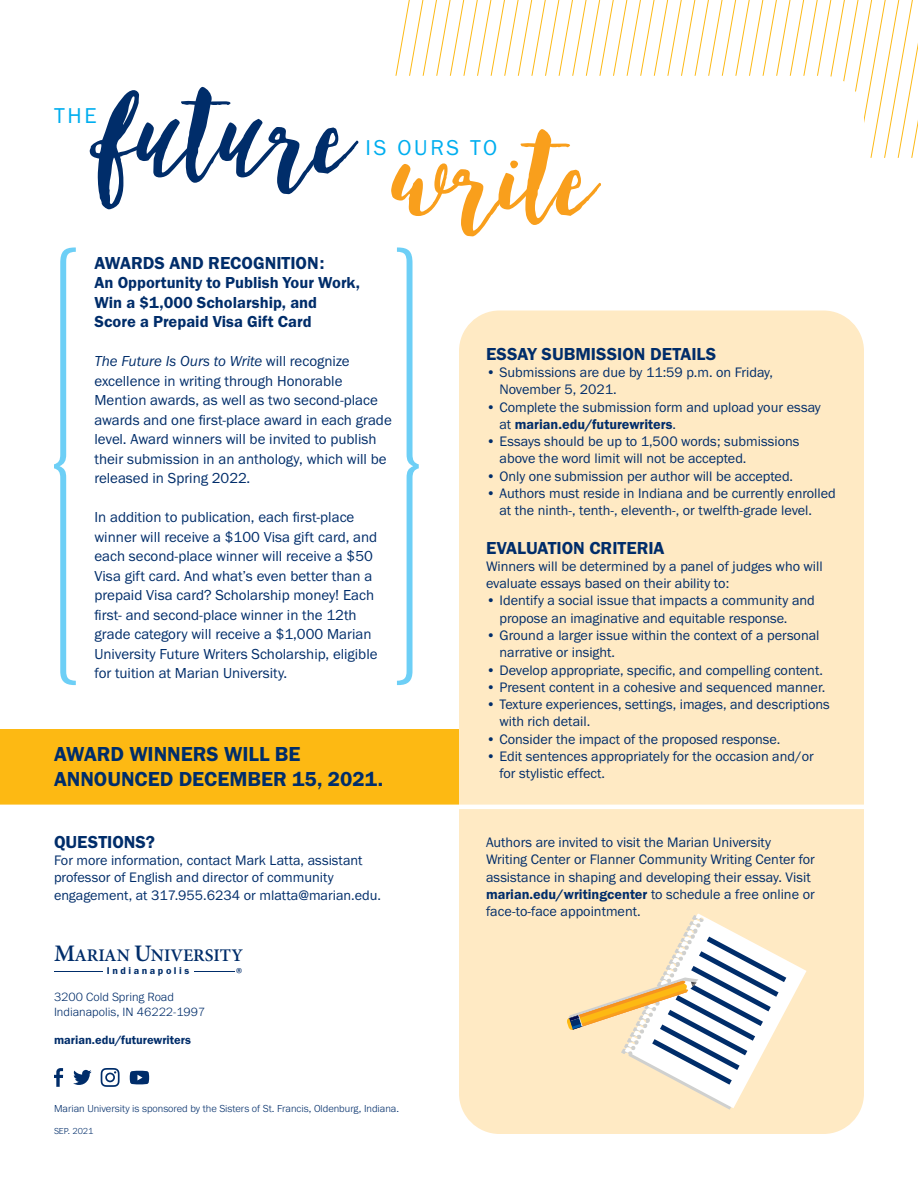
<style>
.page{position:relative;width:918px;height:1188px;background:#fff}
.page>*{position:absolute;margin:0;border:0;box-sizing:border-box;transform-origin:0 0}
.t1{font:151.8px "Loveletter Script";color:#002d6a}
.t2{font:151.8px "Loveletter Script";letter-spacing:.02em;color:#f99f1c}
.t3{font:22.35px "Franklin Gothic URW Boo";letter-spacing:.12em;color:#00aeef}
.t4{font:21px/25.2px "Franklin Gothic URW Dem";color:#002d6a}
.t5{font:18px "Franklin Gothic URW Dem";color:#002d6a}
.t6{font:600 17.85px "Minion Pro";color:#002d6a}
.t7{font:16.5px/19.5px "Franklin Gothic URW Dem";color:#002d6a}
.t8{font:15px/19.5px "Franklin Gothic URW Boo";color:#002d6a}
.t9{font:15px "Franklin Gothic URW Boo Ita";color:#002d6a}
.t10{font:14.25px/17.2px "Franklin Gothic URW Boo";color:#002d6a}
.t11{font:14.25px "Franklin Gothic URW Dem";color:#002d6a}
.t12{font:13.05px "ITC Franklin Gothic Std";color:#002d6a}
.t13{font:300 12.3px/14.9px "Franklin Gothic URW";color:#002d6a}
.t14{font:12.3px "Franklin Gothic URW Dem";color:#002d6a}
.t15{font:300 10.5px "Franklin Gothic URW";color:#002d6a}
.t16{font:600 10.2px "Franklin Gothic";letter-spacing:.25em;color:#002d6a}
.t17{font:300 9px "Franklin Gothic URW";color:#002d6a}
.s1{font-family:"Franklin Gothic URW Boo"}
.s2{font-size:23.7px}
</style>
<div class="page">
<div style="left:0;top:729px;width:464px;height:76px;background:#fdb913"></div>
<div style="left:459px;top:310px;width:405px;height:824px;background:#ffeac4;border-radius:40px"></div>
<svg style="left:395px;top:0;width:523px;height:158px"></svg>
<div style="left:329px;top:76px;width:535px;height:141px;background:#fff;border-radius:40px"></div>
<svg style="left:397px;top:248px;width:22px;height:437px"></svg>
<svg style="left:54px;top:248px;width:22px;height:437px"></svg>
<svg style="left:567px;top:913px;width:240px;height:197px"></svg>
<hr style="left:54px;top:971px;width:49px;height:1px;background:#002d6a">
<hr style="left:194px;top:971px;width:40px;height:1px;background:#002d6a">
<svg style="left:73px;top:1070px;width:19px;height:15px"></svg>
<svg style="left:54px;top:1068px;width:9px;height:19px"></svg>
<svg style="left:101px;top:1068px;width:19px;height:19px"></svg>
<svg style="left:130px;top:1071px;width:19px;height:13px"></svg>
<hr style="left:0;top:805px;width:918px;height:4px;background:#fff">
<h1 class="t1" style="left:95px;top:92px;width:253px">future</h1>
<h2 class="t3" style="left:54px;top:102px;width:44px">THE</h2>
<h1 class="t2" style="left:391px;top:134px;width:200px">write</h1>
<h2 class="t3" style="left:366px;top:134px;width:133px">IS OURS TO</h2>
<p class="t5" style="left:94px;top:251px;width:231px">AWARDS AND RECOGNITION:</p>
<p class="t7" style="left:94px;top:272px;width:267px">An Opportunity to Publish Your Work,<br>Win a $1,000 Scholarship, and<br>Score a Prepaid Visa Gift Card</p>
<p class="t9" style="left:94px;top:352px;width:257px">The Future Is Ours to Write <span class="s1">will recognize</span></p>
<p class="t8" style="left:94px;top:370px;width:299px">excellence in writing through Honorable Mention awards, as well as two second-place awards and one first-place award in each grade level. Award winners will be invited to publish their submission in an anthology, which will be released in Spring 2022.</p>
<p class="t8" style="left:94px;top:507px;width:285px">In addition to publication, each first-place winner will receive a $100 Visa gift card, and each second-place winner will receive a $50<br>Visa gift card. And what’s even better than a prepaid Visa card? Scholarship money! Each first- and second-place winner in the 12th grade category will receive a $1,000 Marian University Future Writers Scholarship, eligible for tuition at Marian University.</p>
<h3 class="t4" style="left:54px;top:741px;width:331px">AWARD WINNERS WILL BE<br>ANNOUNCED DECEMBER 15, 2021.</h3>
<p class="t5" style="left:54px;top:831px;width:103px">QUESTIONS?</p>
<p class="t10" style="left:54px;top:852px;width:329px">For more information, contact Mark Latta, assistant professor of English and director of community engagement, at 317.955.6234 or mlatta@marian.edu.</p>
<p class="t6" style="left:54px;top:943px;width:191px"><span class="s2">M</span>ARIAN <span class="s2">U</span>NIVERSITY</p>
<p class="t16" style="left:107px;top:964px;width:84px">Indianapolis</p>
<p class="t12" style="left:236px;top:966px;width:11px">®</p>
<p class="t13" style="left:54px;top:989px;width:153px">3200 Cold Spring Road<br>Indianapolis, IN 46222-1997</p>
<p class="t14" style="left:54px;top:1033px;width:139px">marian.edu/futurewriters</p>
<p class="t15" style="left:54px;top:1102px;width:347px">Marian University is sponsored by the Sisters of St. Francis, Oldenburg, Indiana.</p>
<p class="t17" style="left:54px;top:1125px;width:41px">SEP. 2021</p>
<p class="t5" style="left:486px;top:343px;width:232px">ESSAY SUBMISSION DETAILS</p>
<p class="t10" style="left:499px;top:363px;width:275px;text-indent:-13px">• Submissions are due by 11:59 p.m. on Friday,<br>November 5, 2021.</p>
<p class="t10" style="left:486px;top:398px;width:336px">• Complete the submission form and upload your essay</p>
<p class="t11" style="left:499px;top:415px;width:178px"><span class="s1">at</span> marian.edu/futurewriters<span class="s1">.</span></p>
<p class="t10" style="left:499px;top:432px;width:302px;text-indent:-13px">• Essays should be up to 1,500 words; submissions above the word limit will not be accepted.</p>
<p class="t10" style="left:486px;top:467px;width:309px">• Only one submission per author will be accepted.</p>
<p class="t10" style="left:499px;top:484px;width:338px;text-indent:-13px">• Authors must reside in Indiana and be currently enrolled at the ninth-, tenth-, eleventh-, or twelfth-grade level.</p>
<p class="t5" style="left:486px;top:537px;width:180px">EVALUATION CRITERIA</p>
<p class="t10" style="left:486px;top:557px;width:338px">Winners will be determined by a panel of judges who will evaluate essays based on their ability to:</p>
<p class="t10" style="left:499px;top:592px;width:317px;text-indent:-13px">• Identify a social issue that impacts a community and propose an imaginative and equitable response.</p>
<p class="t10" style="left:499px;top:626px;width:322px;text-indent:-13px">• Ground a larger issue within the context of a personal narrative or insight.</p>
<p class="t10" style="left:486px;top:661px;width:338px">• Develop appropriate, specific, and compelling content.</p>
<p class="t10" style="left:486px;top:678px;width:341px">• Present content in a cohesive and sequenced manner.</p>
<p class="t10" style="left:499px;top:695px;width:332px;text-indent:-13px">• Texture experiences, settings, images, and descriptions with rich detail.</p>
<p class="t10" style="left:486px;top:730px;width:296px">• Consider the impact of the proposed response.</p>
<p class="t10" style="left:499px;top:747px;width:316px;text-indent:-13px">• Edit sentences appropriately for the occasion and/or for stylistic effect.</p>
<p class="t10" style="left:486px;top:833px;width:330px">Authors are invited to visit the Marian University<br>Writing Center or Flanner Community Writing Center for assistance in shaping and developing their essay. Visit</p>
<p class="t11" style="left:486px;top:885px;width:330px">marian.edu/writingcenter <span class="s1">to schedule a free online or</span></p>
<p class="t10" style="left:486px;top:902px;width:156px">face-to-face appointment.</p>
</div>
